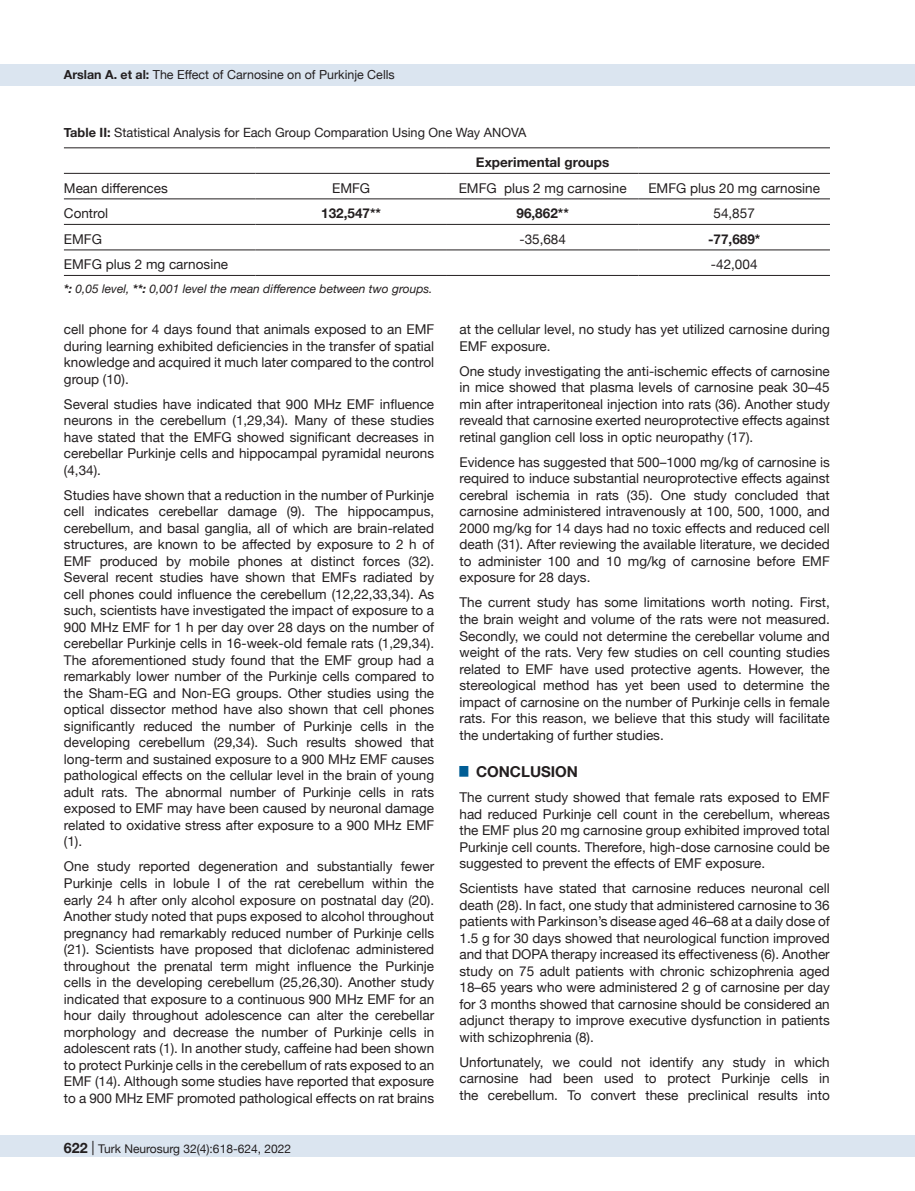
<style>
.page{position:relative;width:915px;height:1191px;background:#fff}
.page>*{position:absolute;margin:0;border:0;box-sizing:border-box;transform-origin:0 0}
.t1{font:700 15px "Helvetica Neue";color:#231f20}
.t2{font:13.5px/16.5px "Helvetica Neue";color:#231f20;text-align:justify}
.t3{font:700 13.5px "Helvetica Neue";color:#231f20}
.t4{font:12.75px "Helvetica Neue";color:#231f20}
.t5{font:12.45px "Helvetica Neue";color:#231f20}
.t6{font:italic 12px "Helvetica Neue";color:#231f20}
.t7{font:12px "Helvetica Neue";color:#231f20}
.s1{font-weight:700}
.s2{font-weight:700;font-size:14.25px}
.s3{font-size:14.25px}
</style>
<div class="page">
<div style="left:0;top:1135px;width:914px;height:22px;background:#dbe5f0"></div>
<div style="left:0;top:64px;width:914px;height:21px;background:#dbe5f0"></div>
<hr style="left:64px;top:199px;width:191px;height:1px;background:#231f20">
<hr style="left:255px;top:199px;width:192px;height:1px;background:#231f20">
<hr style="left:447px;top:199px;width:191px;height:1px;background:#231f20">
<hr style="left:638px;top:199px;width:191px;height:1px;background:#231f20">
<hr style="left:64px;top:224px;width:191px;height:1px;background:#231f20">
<hr style="left:255px;top:224px;width:192px;height:1px;background:#231f20">
<hr style="left:447px;top:224px;width:191px;height:1px;background:#231f20">
<hr style="left:638px;top:224px;width:191px;height:1px;background:#231f20">
<hr style="left:64px;top:250px;width:191px;height:1px;background:#231f20">
<hr style="left:255px;top:250px;width:192px;height:1px;background:#231f20">
<hr style="left:447px;top:250px;width:191px;height:1px;background:#231f20">
<hr style="left:638px;top:250px;width:191px;height:1px;background:#231f20">
<hr style="left:64px;top:147px;width:191px;height:1px;background:#231f20">
<hr style="left:255px;top:147px;width:192px;height:1px;background:#231f20">
<hr style="left:447px;top:147px;width:191px;height:1px;background:#231f20">
<hr style="left:638px;top:147px;width:191px;height:1px;background:#231f20">
<hr style="left:64px;top:173px;width:191px;height:1px;background:#231f20">
<hr style="left:255px;top:173px;width:192px;height:1px;background:#231f20">
<hr style="left:447px;top:173px;width:191px;height:1px;background:#231f20">
<hr style="left:638px;top:173px;width:191px;height:1px;background:#231f20">
<hr style="left:64px;top:275px;width:191px;height:1px;background:#231f20">
<hr style="left:255px;top:275px;width:192px;height:1px;background:#231f20">
<hr style="left:447px;top:275px;width:191px;height:1px;background:#231f20">
<hr style="left:638px;top:275px;width:191px;height:1px;background:#231f20">
<p class="t5" style="left:64px;top:66px;width:332px"><span class="s1">Arslan A. et al:</span> The Effect of Carnosine on of Purkinje Cells</p>
<p class="t4" style="left:64px;top:123px;width:464px"><span class="s1">Table II:</span> Statistical Analysis for Each Group Comparation Using One Way ANOVA</p>
<p class="t3" style="left:475px;top:152px;width:135px">Experimental groups</p>
<p class="t2" style="left:64px;top:180px;width:105px">Mean differences</p>
<p class="t2" style="left:332px;top:180px;width:40px">EMFG</p>
<p class="t2" style="left:458px;top:180px;width:169px">EMFG plus 2 mg carnosine</p>
<p class="t2" style="left:648px;top:180px;width:173px">EMFG plus 20 mg carnosine</p>
<p class="t2" style="left:64px;top:206px;width:46px">Control</p>
<p class="t3" style="left:321px;top:203px;width:61px">132,547**</p>
<p class="t3" style="left:516px;top:203px;width:54px">96,862**</p>
<p class="t2" style="left:713px;top:206px;width:43px">54,857</p>
<p class="t2" style="left:64px;top:231px;width:40px">EMFG</p>
<p class="t2" style="left:519px;top:231px;width:48px">-35,684</p>
<p class="t3" style="left:707px;top:228px;width:54px">-77,689*</p>
<p class="t2" style="left:64px;top:257px;width:166px">EMFG plus 2 mg carnosine</p>
<p class="t2" style="left:710px;top:257px;width:48px">-42,004</p>
<p class="t6" style="left:64px;top:280px;width:370px"><span class="s1">*:</span> 0,05 level, <span class="s1">**:</span> 0,001 level the mean difference between two groups.</p>
<p class="t2" style="left:64px;top:322px;width:371px">cell phone for 4 days found that animals exposed to an EMF during learning exhibited deficiencies in the transfer of spatial knowledge and acquired it much later compared to the control group (10).</p>
<p class="t2" style="left:64px;top:396px;width:371px">Several studies have indicated that 900 MHz EMF influence neurons in the cerebellum (1,29,34). Many of these studies have stated that the EMFG showed significant decreases in cerebellar Purkinje cells and hippocampal pyramidal neurons (4,34).</p>
<p class="t2" style="left:64px;top:487px;width:371px">Studies have shown that a reduction in the number of Purkinje cell indicates cerebellar damage (9). The hippocampus, cerebellum, and basal ganglia, all of which are brain-related structures, are known to be affected by exposure to 2 h of EMF produced by mobile phones at distinct forces (32).<br>Several recent studies have shown that EMFs radiated by cell phones could influence the cerebellum (12,22,33,34). As such, scientists have investigated the impact of exposure to a 900 MHz EMF for 1 h per day over 28 days on the number of cerebellar Purkinje cells in 16-week-old female rats (1,29,34).<br>The aforementioned study found that the EMF group had a remarkably lower number of the Purkinje cells compared to the Sham-EG and Non-EG groups. Other studies using the optical dissector method have also shown that cell phones significantly reduced the number of Purkinje cells in the developing cerebellum (29,34). Such results showed that long-term and sustained exposure to a 900 MHz EMF causes pathological effects on the cellular level in the brain of young adult rats. The abnormal number of Purkinje cells in rats exposed to EMF may have been caused by neuronal damage related to oxidative stress after exposure to a 900 MHz EMF (1).</p>
<p class="t2" style="left:64px;top:859px;width:371px">One study reported degeneration and substantially fewer Purkinje cells in lobule I of the rat cerebellum within the early 24 h after only alcohol exposure on postnatal day (20).<br>Another study noted that pups exposed to alcohol throughout pregnancy had remarkably reduced number of Purkinje cells (21). Scientists have proposed that diclofenac administered throughout the prenatal term might influence the Purkinje cells in the developing cerebellum (25,26,30). Another study indicated that exposure to a continuous 900 MHz EMF for an hour daily throughout adolescence can alter the cerebellar morphology and decrease the number of Purkinje cells in adolescent rats (1). In another study, caffeine had been shown to protect Purkinje cells in the cerebellum of rats exposed to an EMF (14). Although some studies have reported that exposure to a 900 MHz EMF promoted pathological effects on rat brains</p>
<p class="t7" style="left:63px;top:1140px;width:229px"><span class="s2">622</span> <span class="s3">|</span> Turk Neurosurg 32(4):618-624, 2022</p>
<p class="t2" style="left:459px;top:322px;width:371px">at the cellular level, no study has yet utilized carnosine during<br>EMF exposure.</p>
<p class="t2" style="left:459px;top:364px;width:371px">One study investigating the anti-ischemic effects of carnosine in mice showed that plasma levels of carnosine peak 30–45 min after intraperitoneal injection into rats (36). Another study reveald that carnosine exerted neuroprotective effects against retinal ganglion cell loss in optic neuropathy (17).</p>
<p class="t2" style="left:459px;top:455px;width:371px">Evidence has suggested that 500–1000 mg/kg of carnosine is required to induce substantial neuroprotective effects against cerebral ischemia in rats (35). One study concluded that carnosine administered intravenously at 100, 500, 1000, and 2000 mg/kg for 14 days had no toxic effects and reduced cell death (31). After reviewing the available literature, we decided to administer 100 and 10 mg/kg of carnosine before EMF exposure for 28 days.</p>
<p class="t2" style="left:459px;top:595px;width:371px">The current study has some limitations worth noting. First, the brain weight and volume of the rats were not measured.<br>Secondly, we could not determine the cerebellar volume and weight of the rats. Very few studies on cell counting studies related to EMF have used protective agents. However, the stereological method has yet been used to determine the impact of carnosine on the number of Purkinje cells in female rats. For this reason, we believe that this study will facilitate the undertaking of further studies.</p>
<p class="t1" style="left:459px;top:760px;width:120px"><sup>█</sup> CONCLUSION</p>
<p class="t2" style="left:459px;top:790px;width:371px">The current study showed that female rats exposed to EMF had reduced Purkinje cell count in the cerebellum, whereas the EMF plus 20 mg carnosine group exhibited improved total Purkinje cell counts. Therefore, high-dose carnosine could be suggested to prevent the effects of EMF exposure.</p>
<p class="t2" style="left:459px;top:881px;width:371px">Scientists have stated that carnosine reduces neuronal cell death (28). In fact, one study that administered carnosine to 36 patients with Parkinson’s disease aged 46–68 at a daily dose of 1.5 g for 30 days showed that neurological function improved and that DOPA therapy increased its effectiveness (6). Another study on 75 adult patients with chronic schizophrenia aged 18–65 years who were administered 2 g of carnosine per day for 3 months showed that carnosine should be considered an adjunct therapy to improve executive dysfunction in patients with schizophrenia (8).</p>
<p class="t2" style="left:459px;top:1054px;width:371px">Unfortunately, we could not identify any study in which carnosine had been used to protect Purkinje cells in the cerebellum. To convert these preclinical results into</p>
</div>
